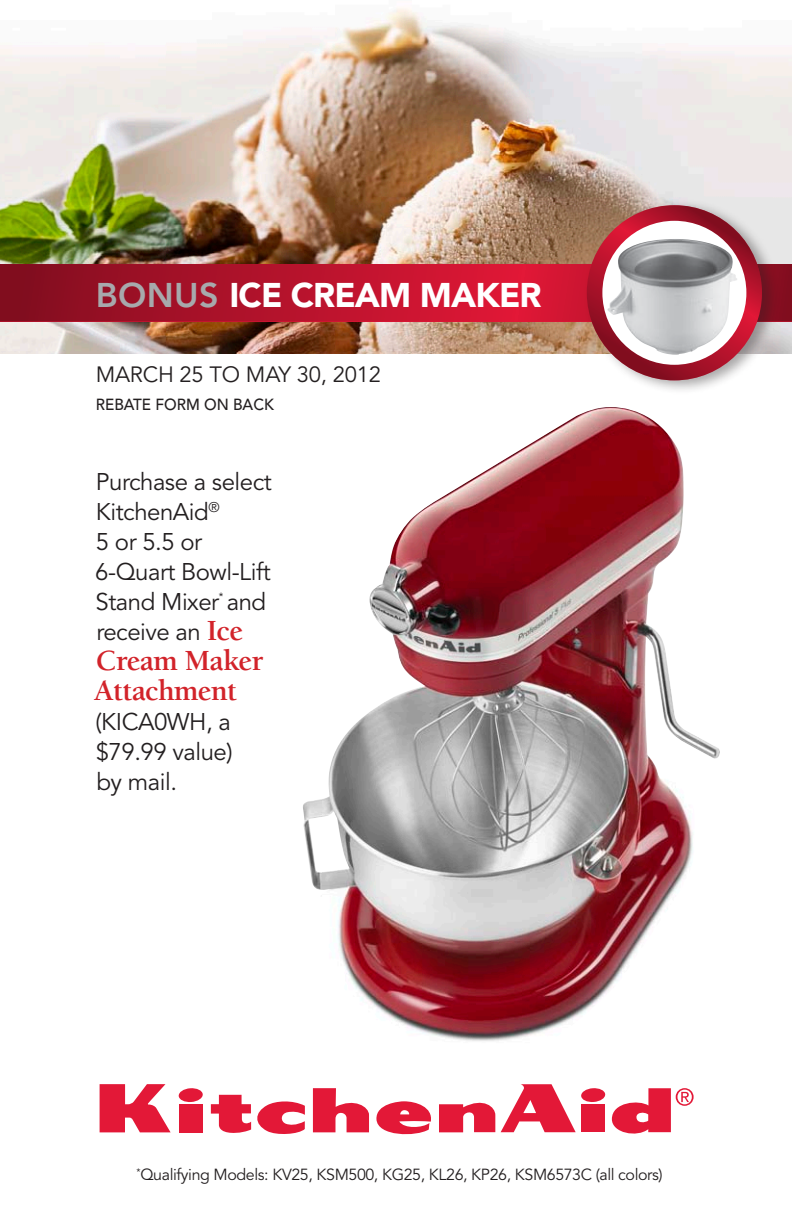
<style>
.page{position:relative;width:792px;height:1224px;background:#fff}
.page>*{position:absolute;margin:0;border:0;box-sizing:border-box;transform-origin:0 0}
.t1{font:900 34px "Avenir LT Std";letter-spacing:-.025em;color:#fff}
.t2{font:700 30px/30px "Berkeley Std";letter-spacing:-.02em;color:#d2232a}
.t3{font:24px/30px "Avenir LT Std";letter-spacing:-.02em;color:#231f20}
.t4{font:22px "Avenir LT Std";letter-spacing:-.01em;color:#231f20}
.t5{font:16px "Avenir LT Std";letter-spacing:-.025em;color:#231f20}
.t6{font:500 16px "Avenir LT Std";color:#231f20;scale:.95 1}
.t7{font:10.4px "Avenir LT Std";color:#231f20}
.s1{font-weight:800;color:#a7a9ac}
.s2{font-family:"Berkeley Std";font-weight:700;font-size:30px;color:#d2232a}
</style>
<div class="page">
<img style="left:0;top:8px;width:792px;height:346px">
<svg style="left:0;top:264px;width:792px;height:58px"></svg>
<div style="left:583px;top:198px;width:197px;height:197px;background:#231f20;opacity:.39"></div>
<svg style="left:587px;top:205px;width:175px;height:175px"></svg>
<div style="left:602px;top:221px;width:144px;height:144px;background:#fff;border-radius:50%"></div>
<svg style="left:100px;top:1084px;width:71px;height:48px"></svg>
<div style="left:179px;top:1104px;width:24px;height:28px;background:#e31837"></div>
<div style="left:178px;top:1088px;width:25px;height:14px;background:#e31837;border-radius:50%"></div>
<svg style="left:211px;top:1095px;width:94px;height:39px"></svg>
<svg style="left:313px;top:1088px;width:56px;height:44px"></svg>
<svg style="left:439px;top:1102px;width:56px;height:30px"></svg>
<div style="left:581px;top:1104px;width:24px;height:28px;background:#e31837"></div>
<div style="left:581px;top:1088px;width:24px;height:14px;background:#e31837;border-radius:50%"></div>
<svg style="left:376px;top:1101px;width:55px;height:34px"></svg>
<svg style="left:501px;top:1084px;width:75px;height:48px"></svg>
<svg style="left:612px;top:1088px;width:82px;height:46px"></svg>
<img style="left:607px;top:239px;width:130px;height:116px">
<img style="left:303px;top:407px;width:417px;height:634px">
<h1 class="t1" style="left:96px;top:274px;width:447px"><span class="s1">BONUS</span> ICE CREAM MAKER</h1>
<p class="t4" style="left:96px;top:362px;width:287px">MARCH 25 TO MaY 30, 2012</p>
<p class="t6" style="left:96px;top:395px;width:189px">REBATE FORM ON BACK</p>
<p class="t3" style="left:95px;top:468px;width:178px">Purchase a select<br>KitchenAid<sup>®<br></sup>5 or 5.5 or<br>6-Quart Bowl-Lift<br>Stand Mixer and</p>
<p class="t7" style="left:219px;top:591px;width:6px">*</p>
<p class="t3" style="left:96px;top:618px;width:148px">receive an <span class="s2">Ice</span></p>
<p class="t2" style="left:94px;top:647px;width:171px">Cream Maker<br>Attachment</p>
<p class="t3" style="left:95px;top:708px;width:139px;text-align:justify">(KICA0WH, a $79.99 value) by mail.</p>
<p class="t5" style="left:136px;top:1166px;width:528px"><sup>*</sup>Qualifying Models: KV25, KSM500, KG25, KL26, KP26, KSM6573C (all colors)</p>
</div>
